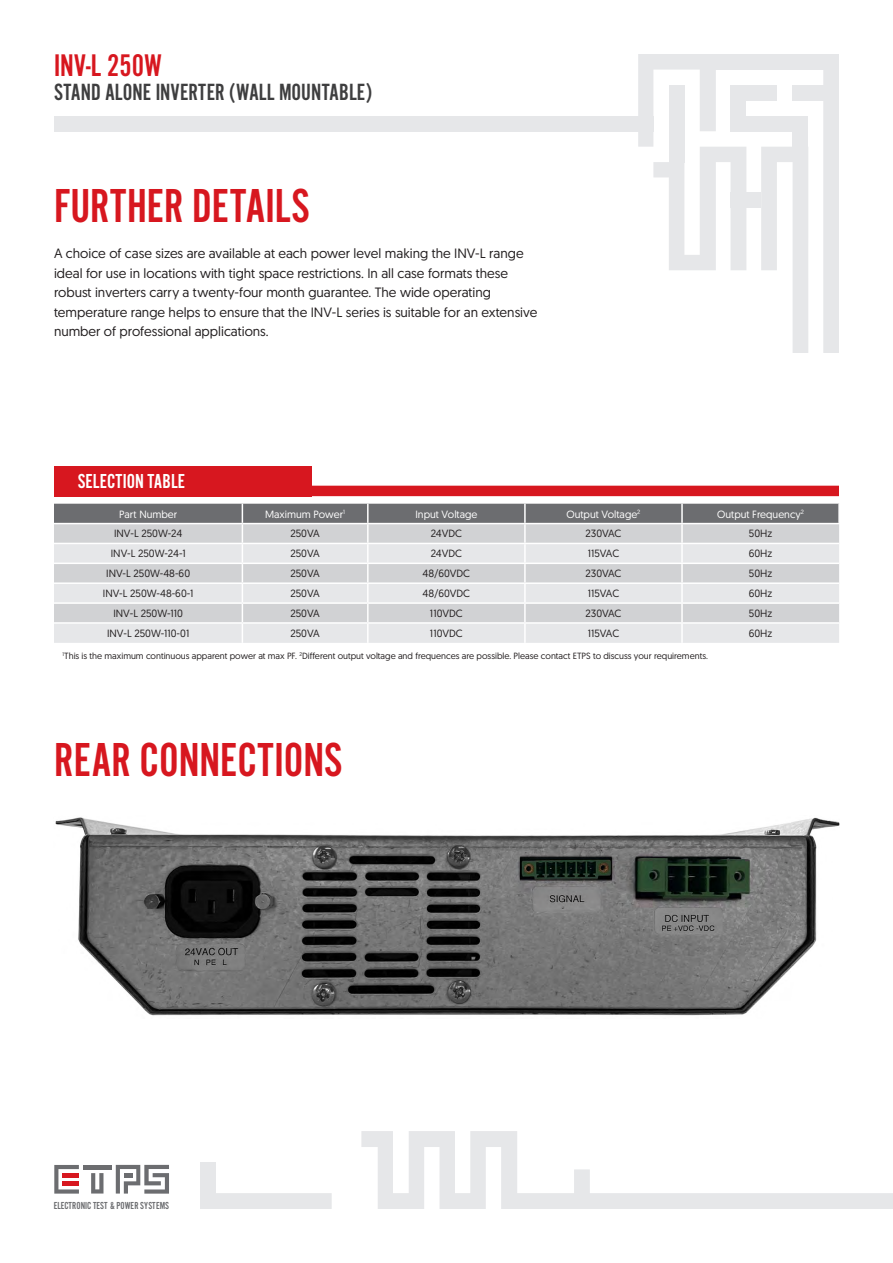
<style>
.page{position:relative;width:893px;height:1263px;background:#fff}
.page>*{position:absolute;margin:0;border:0;box-sizing:border-box;transform-origin:0 0}
.t1{font:49.5px "Alternate Got No 2 D";color:#d7171f}
.t2{font:32.55px "Alternate Got No 2 D";color:#d7171f}
.t3{font:24.3px "Alternate Got No 2 D";color:#3e3e3f}
.t4{font:21px "Alternate Got No 2 D";color:#fff}
.t5{font:13.5px/19.5px "Geomanist";color:#231f20}
.t6{font:10.5px "Geomanist";color:#231f20}
.t7{font:10.5px "Geomanist";color:#fff}
.t8{font:10.5px "Alternate Got No 2 D";color:#6c6d70}
.t9{font:9px "Geomanist";color:#231f20}
</style>
<div class="page">
<div style="left:312px;top:486px;width:527px;height:10px;background:#d7171f"></div>
<div style="left:54px;top:466px;width:258px;height:30px;background:#d7171f"></div>
<svg style="left:54px;top:504px;width:785px;height:139px;background:#cfd0d2"></svg>
<svg style="left:91px;top:1173px;width:12px;height:20px"></svg>
<svg style="left:54px;top:1165px;width:25px;height:28px"></svg>
<hr style="left:62px;top:1173px;width:17px;height:4px;background:#d7171f">
<hr style="left:62px;top:1181px;width:17px;height:4px;background:#d7171f">
<hr style="left:83px;top:1165px;width:29px;height:4px;background:#6c6d70">
<svg style="left:116px;top:1165px;width:53px;height:28px"></svg>
<img style="left:55px;top:817px;width:785px;height:199px">
<div style="left:730px;top:193px;width:31px;height:15px;background:#e6e7e9"></div>
<div style="left:793px;top:116px;width:15px;height:31px;background:#e6e7e9"></div>
<svg style="left:638px;top:54px;width:108px;height:216px"></svg>
<div style="left:669px;top:85px;width:15px;height:77px;background:#e6e7e9"></div>
<div style="left:823px;top:54px;width:16px;height:299px;background:#e6e7e9"></div>
<div style="left:54px;top:116px;width:599px;height:15px;background:#e6e7e9"></div>
<div style="left:730px;top:85px;width:47px;height:15px;background:#e6e7e9"></div>
<div style="left:792px;top:85px;width:44px;height:15px;background:#e6e7e9"></div>
<div style="left:716px;top:54px;width:123px;height:16px;background:#e6e7e9"></div>
<div style="left:730px;top:116px;width:78px;height:15px;background:#e6e7e9"></div>
<svg style="left:761px;top:147px;width:47px;height:206px"></svg>
<div style="left:215px;top:1193px;width:117px;height:16px;background:#e6e7e9"></div>
<div style="left:200px;top:1162px;width:15px;height:47px;background:#e6e7e9"></div>
<svg style="left:361px;top:1131px;width:532px;height:78px"></svg>
<p class="t2" style="left:54px;top:48px;width:109px">INV-L 250W</p>
<p class="t3" style="left:54px;top:79px;width:320px">STAND ALONE INVERTER (WALL MOUNTABLE)</p>
<p class="t1" style="left:54px;top:179px;width:257px">FURTHER DETAILS</p>
<p class="t5" style="left:54px;top:243px;width:485px">A choice of case sizes are available at each power level making the INV-L range ideal for use in locations with tight space restrictions. In all case formats these robust inverters carry a twenty-four month guarantee. The wide operating temperature range helps to ensure that the INV-L series is suitable for an extensive number of professional applications.</p>
<p class="t4" style="left:78px;top:470px;width:109px">SELECTION TABLE</p>
<p class="t7" style="left:119px;top:507px;width:59px">Part Number</p>
<p class="t7" style="left:265px;top:507px;width:81px">Maximum Power<sup>1</sup></p>
<p class="t7" style="left:415px;top:507px;width:63px">Input Voltage</p>
<p class="t7" style="left:566px;top:507px;width:75px">Output Voltage<sup>2</sup></p>
<p class="t7" style="left:717px;top:507px;width:88px">Output Frequency<sup>2</sup></p>
<p class="t6" style="left:114px;top:527px;width:70px">INV-L 250W-24</p>
<p class="t6" style="left:290px;top:527px;width:31px">250VA</p>
<p class="t6" style="left:431px;top:527px;width:33px">24VDC</p>
<p class="t6" style="left:585px;top:527px;width:37px">230VAC</p>
<p class="t6" style="left:749px;top:527px;width:25px">50Hz</p>
<p class="t6" style="left:111px;top:547px;width:76px">INV-L 250W-24-1</p>
<p class="t6" style="left:290px;top:547px;width:31px">250VA</p>
<p class="t6" style="left:431px;top:547px;width:33px">24VDC</p>
<p class="t6" style="left:588px;top:547px;width:33px">115VAC</p>
<p class="t6" style="left:749px;top:547px;width:25px">60Hz</p>
<p class="t6" style="left:106px;top:567px;width:85px">INV-L 250W-48-60</p>
<p class="t6" style="left:290px;top:567px;width:31px">250VA</p>
<p class="t6" style="left:423px;top:567px;width:49px">48/60VDC</p>
<p class="t6" style="left:585px;top:567px;width:37px">230VAC</p>
<p class="t6" style="left:749px;top:567px;width:25px">50Hz</p>
<p class="t6" style="left:103px;top:587px;width:92px">INV-L 250W-48-60-1</p>
<p class="t6" style="left:290px;top:587px;width:31px">250VA</p>
<p class="t6" style="left:423px;top:587px;width:49px">48/60VDC</p>
<p class="t6" style="left:588px;top:587px;width:33px">115VAC</p>
<p class="t6" style="left:749px;top:587px;width:25px">60Hz</p>
<p class="t6" style="left:113px;top:606px;width:71px">INV-L 250W-110</p>
<p class="t6" style="left:290px;top:606px;width:31px">250VA</p>
<p class="t6" style="left:430px;top:606px;width:34px">110VDC</p>
<p class="t6" style="left:585px;top:606px;width:37px">230VAC</p>
<p class="t6" style="left:749px;top:606px;width:25px">50Hz</p>
<p class="t6" style="left:107px;top:626px;width:84px">INV-L 250W-110-01</p>
<p class="t6" style="left:290px;top:626px;width:31px">250VA</p>
<p class="t6" style="left:430px;top:626px;width:34px">110VDC</p>
<p class="t6" style="left:588px;top:626px;width:33px">115VAC</p>
<p class="t6" style="left:749px;top:626px;width:25px">60Hz</p>
<p class="t9" style="left:63px;top:649px;width:647px"><sup>1</sup>This is the maximum continuous apparent power at max PF. <sup>2</sup>Different output voltage and frequences are possible. Please contact ETPS to discuss your requirements.</p>
<p class="t1" style="left:54px;top:733px;width:290px">REAR CONNECTIONS</p>
<p class="t8" style="left:54px;top:1200px;width:117px">ELECTRONIC TEST &amp; POWER SYSTEMS</p>
</div>
